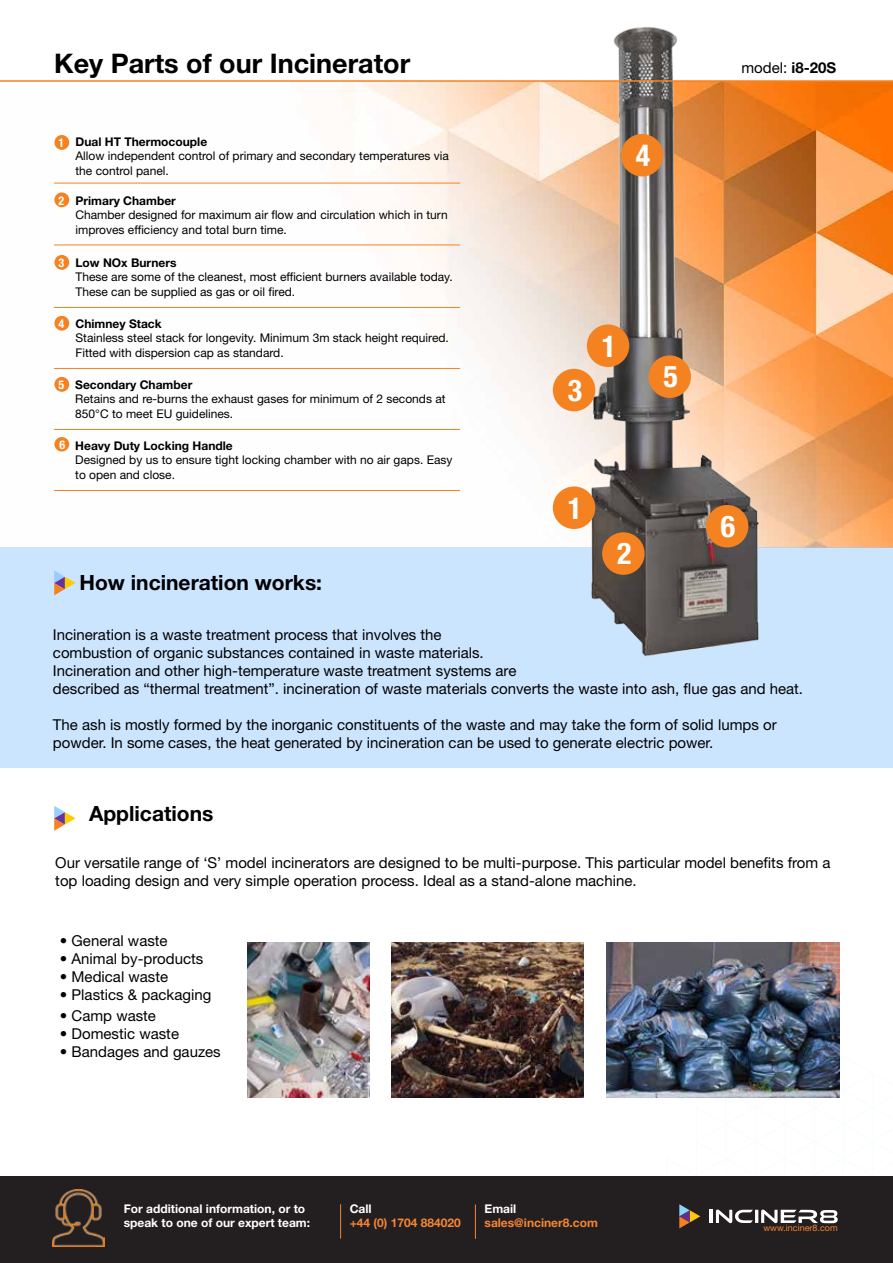
<style>
.page{position:relative;width:893px;height:1263px;background:#fff}
.page>*{position:absolute;margin:0;border:0;box-sizing:border-box;transform-origin:0 0}
.t1{font:700 condensed 30px "Helvetica Neue LT Std";color:#fff}
.t2{font:700 27px "Helvetica Neue LT Std";color:#000}
.t3{font:700 21px "Helvetica Neue LT Std";color:#000}
.t4{font:15px/18px "Helvetica Neue LT Std";color:#000}
.t5{font:12px/14.4px "Helvetica Neue LT Std";color:#000}
.t6{font:700 12px "Helvetica Neue LT Std";color:#000}
.t7{font:700 12px/14.4px "Helvetica Neue LT Std";color:#fff}
.t8{font:700 12px "Helvetica Neue LT Std";color:#f68633}
.t9{font:700 condensed 12px "Helvetica Neue LT Std";color:#fff}
.t10{font:9px "Helvetica Neue LT Std";color:#f68633}
.s1{font-weight:700}
</style>
<div class="page">
<img style="left:54px;top:82px;width:839px;height:465px">
<div style="left:0;top:547px;width:893px;height:221px;background:#cce5ff"></div>
<img style="left:583px;top:27px;width:186px;height:630px">
<div style="left:553px;top:486px;width:42px;height:43px;background:#f58220;border-radius:50%"></div>
<div style="left:602px;top:532px;width:43px;height:43px;background:#f58220;border-radius:50%"></div>
<div style="left:553px;top:369px;width:42px;height:42px;background:#f58220;border-radius:50%"></div>
<div style="left:621px;top:134px;width:42px;height:42px;background:#f58220;border-radius:50%"></div>
<div style="left:648px;top:355px;width:43px;height:43px;background:#f58220;border-radius:50%"></div>
<div style="left:706px;top:505px;width:42px;height:42px;background:#f58220;border-radius:50%"></div>
<div style="left:587px;top:324px;width:42px;height:43px;background:#f58220;border-radius:50%"></div>
<div style="left:54px;top:135px;width:15px;height:15px;background:#f58220;border-radius:50%"></div>
<div style="left:54px;top:192px;width:15px;height:15px;background:#f58220;border-radius:50%"></div>
<div style="left:54px;top:255px;width:15px;height:15px;background:#f58220;border-radius:50%"></div>
<div style="left:54px;top:316px;width:15px;height:15px;background:#f58220;border-radius:50%"></div>
<div style="left:54px;top:377px;width:15px;height:15px;background:#f58220;border-radius:50%"></div>
<div style="left:54px;top:437px;width:15px;height:14px;background:#f58220;border-radius:50%"></div>
<svg style="left:54px;top:570px;width:22px;height:25px"></svg>
<hr style="left:54px;top:183px;width:406px;height:1px;background:#f58220">
<hr style="left:54px;top:245px;width:406px;height:1px;background:#f58220">
<hr style="left:54px;top:307px;width:406px;height:1px;background:#f58220">
<hr style="left:54px;top:368px;width:406px;height:1px;background:#f58220">
<hr style="left:54px;top:429px;width:406px;height:1px;background:#f58220">
<hr style="left:54px;top:490px;width:406px;height:1px;background:#f58220">
<svg style="left:54px;top:806px;width:22px;height:25px"></svg>
<img style="left:391px;top:943px;width:193px;height:154px">
<img style="left:606px;top:943px;width:233px;height:154px">
<div style="left:0;top:1177px;width:893px;height:86px;background:#231f20"></div>
<img style="left:53px;top:1190px;width:51px;height:56px">
<svg style="left:666px;top:1055px;width:227px;height:174px"></svg>
<hr style="left:340px;top:1204px;width:1px;height:34px;background:#f68633">
<hr style="left:475px;top:1204px;width:1px;height:35px;background:#f68633">
<img style="left:247px;top:943px;width:122px;height:154px">
<hr style="left:0;top:80px;width:893px;height:2px;background:#f58220">
<h2 class="t2" style="left:54px;top:47px;width:357px">Key Parts of our Incinerator</h2>
<p class="t9" style="left:59px;top:136px;width:7px">1</p>
<p class="t6" style="left:75px;top:134px;width:133px">Dual HT Thermocouple</p>
<p class="t5" style="left:75px;top:149px;width:375px">Allow independent control of primary and secondary temperatures via the control panel.</p>
<p class="t9" style="left:59px;top:193px;width:7px">2</p>
<p class="t6" style="left:75px;top:193px;width:102px">Primary Chamber</p>
<p class="t5" style="left:75px;top:208px;width:374px">Chamber designed for maximum air flow and circulation which in turn improves efficiency and total burn time.</p>
<p class="t9" style="left:59px;top:256px;width:7px">3</p>
<p class="t6" style="left:75px;top:255px;width:103px">Low NOx Burners</p>
<p class="t5" style="left:75px;top:269px;width:379px">These are some of the cleanest, most efficient burners available today.<br>These can be supplied as gas or oil fired.</p>
<p class="t9" style="left:59px;top:316px;width:7px">4</p>
<p class="t6" style="left:75px;top:316px;width:88px">Chimney Stack</p>
<p class="t5" style="left:75px;top:331px;width:375px">Stainless steel stack for longevity. Minimum 3m stack height required.<br>Fitted with dispersion cap as standard.</p>
<p class="t9" style="left:59px;top:378px;width:7px">5</p>
<p class="t6" style="left:75px;top:377px;width:119px">Secondary Chamber</p>
<p class="t5" style="left:75px;top:391px;width:372px">Retains and re-burns the exhaust gases for minimum of 2 seconds at<br>850°C to meet EU guidelines.</p>
<p class="t9" style="left:60px;top:438px;width:7px">6</p>
<p class="t6" style="left:75px;top:438px;width:159px">Heavy Duty Locking Handle</p>
<p class="t5" style="left:75px;top:453px;width:379px">Designed by us to ensure tight locking chamber with no air gaps. Easy to open and close.</p>
<h1 class="t1" style="left:636px;top:137px;width:16px">4</h1>
<p class="t4" style="left:741px;top:59px;width:96px">model: <span class="s1">i8-20S</span></p>
<h1 class="t1" style="left:568px;top:372px;width:16px">3</h1>
<h1 class="t1" style="left:602px;top:328px;width:16px">1</h1>
<h1 class="t1" style="left:663px;top:359px;width:16px">5</h1>
<h1 class="t1" style="left:568px;top:490px;width:16px">1</h1>
<h1 class="t1" style="left:617px;top:535px;width:16px">2</h1>
<h1 class="t1" style="left:721px;top:508px;width:16px">6</h1>
<h3 class="t3" style="left:80px;top:569px;width:244px">How incineration works:</h3>
<p class="t4" style="left:53px;top:625px;width:752px">Incineration is a waste treatment process that involves the<br>combustion of organic substances contained in waste materials.<br>Incineration and other high-temperature waste treatment systems are<br>described as “thermal treatment”. incineration of waste materials converts the waste into ash, flue gas and heat.</p>
<p class="t4" style="left:53px;top:715px;width:725px">The ash is mostly formed by the inorganic constituents of the waste and may take the form of solid lumps or powder. In some cases, the heat generated by incineration can be used to generate electric power.</p>
<h3 class="t3" style="left:89px;top:800px;width:126px">Applications</h3>
<p class="t4" style="left:55px;top:853px;width:777px">Our versatile range of ‘S’ model incinerators are designed to be multi-purpose. This particular model benefits from a top loading design and very simple operation process. Ideal as a stand-alone machine.</p>
<p class="t4" style="left:60px;top:931px;width:109px">• General waste</p>
<p class="t4" style="left:60px;top:949px;width:145px">• Animal by-products</p>
<p class="t4" style="left:60px;top:967px;width:110px">• Medical waste</p>
<p class="t4" style="left:60px;top:985px;width:153px">• Plastics &amp; packaging</p>
<p class="t4" style="left:60px;top:1006px;width:98px">• Camp waste</p>
<p class="t4" style="left:60px;top:1024px;width:121px">• Domestic waste</p>
<p class="t4" style="left:60px;top:1042px;width:162px">• Bandages and gauzes</p>
<p class="t7" style="left:124px;top:1201px;width:188px">For additional information, or to speak to one of our expert team:</p>
<p class="t7" style="left:350px;top:1201px;width:23px">Call</p>
<p class="t8" style="left:350px;top:1215px;width:113px">+44 (0) 1704 884020</p>
<p class="t7" style="left:485px;top:1201px;width:33px">Email</p>
<p class="t8" style="left:485px;top:1216px;width:115px">sales@inciner8.com</p>
<p class="t10" style="left:763px;top:1223px;width:76px">www.inciner8.com</p>
</div>
